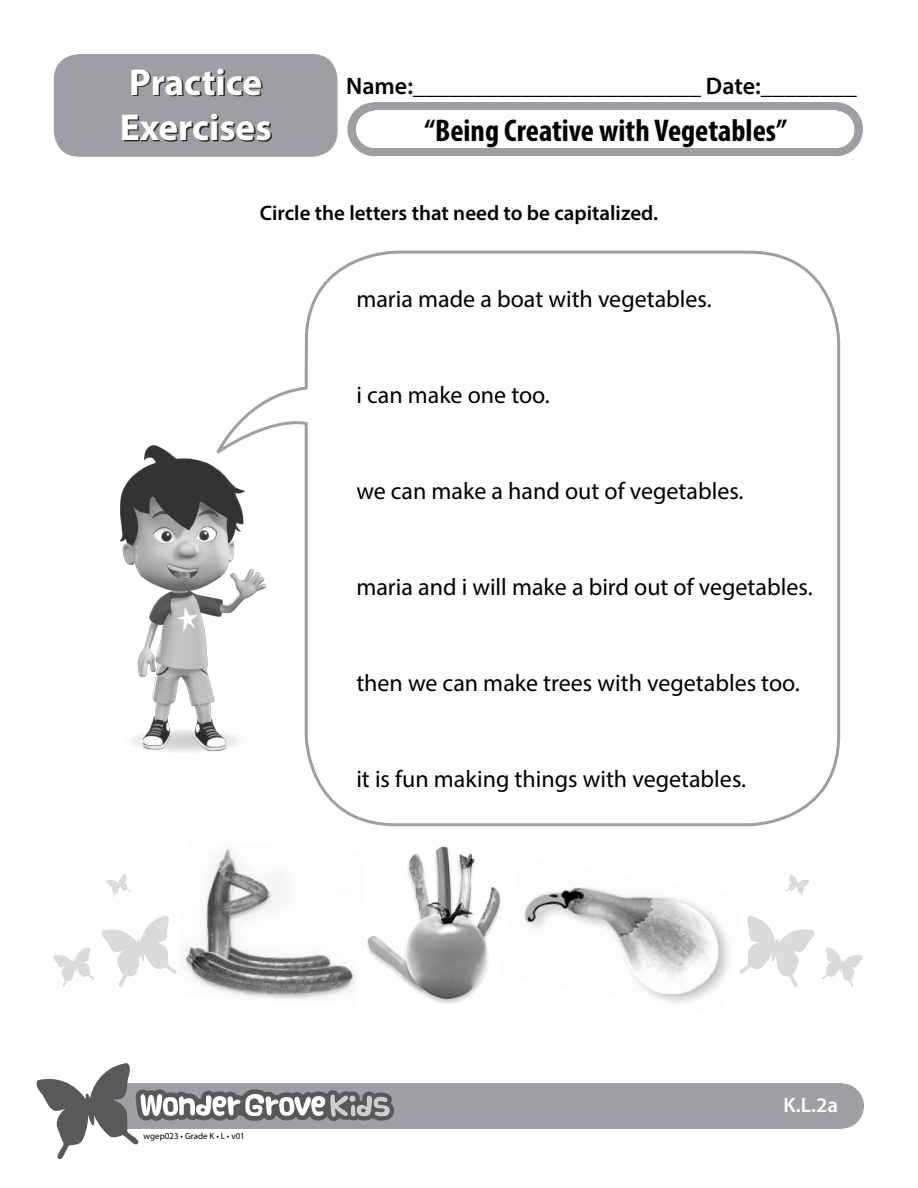
<style>
.page{position:relative;width:918px;height:1188px;background:#fff}
.page>*{position:absolute;margin:0;border:0;box-sizing:border-box;transform-origin:0 0}
.t1{font:700 37.5px/45px "Myriad Pro";color:#fff}
.t2{font:700 condensed 31.5px "Myriad Pro";color:#000}
.t3{font:24px "Myriad Pro";color:#000}
.t4{font:600 24px "Myriad Pro";color:#000}
.t5{font:600 21px "Myriad Pro";color:#000}
.t6{font:600 21px "Myriad Pro";color:#fff}
.t7{font:9px "Myriad Pro";color:#000}
</style>
<div class="page">
<img style="left:367px;top:846px;width:132px;height:158px">
<img style="left:185px;top:848px;width:170px;height:151px">
<img style="left:499px;top:887px;width:230px;height:116px">
<img style="left:53px;top:874px;width:124px;height:113px">
<img style="left:739px;top:874px;width:124px;height:113px">
<div style="left:54px;top:54px;width:284px;height:103px;background:#9d9fa2;border-radius:26px"></div>
<div style="left:819px;top:1083px;width:45px;height:46px;background:#9d9fa2;border-radius:50%"></div>
<div style="left:102px;top:1083px;width:739px;height:46px;background:#9d9fa2"></div>
<svg style="left:36px;top:1063px;width:358px;height:97px"></svg>
<div style="left:124px;top:70px;width:148px;height:72px;background:#000;opacity:.75"></div>
<div style="left:809px;top:102px;width:54px;height:54px;background:#9d9fa2;border-radius:50%"></div>
<div style="left:347px;top:102px;width:54px;height:54px;background:#9d9fa2;border-radius:50%"></div>
<div style="left:374px;top:102px;width:462px;height:54px;background:#9d9fa2"></div>
<div style="left:818px;top:111px;width:36px;height:37px;background:#fff;border-radius:50%"></div>
<div style="left:374px;top:111px;width:463px;height:37px;background:#fff"></div>
<div style="left:356px;top:111px;width:37px;height:37px;background:#fff;border-radius:50%"></div>
<img style="left:120px;top:445px;width:95px;height:307px">
<svg style="left:215px;top:250px;width:626px;height:577px"></svg>
<h1 class="t1" style="left:120px;top:58px;width:153px">Practice<br>Exercises</h1>
<p class="t4" style="left:346px;top:71px;width:512px">Name:________________________ Date:________</p>
<h2 class="t2" style="left:425px;top:110px;width:364px">“Being Creative with Vegetables”</h2>
<p class="t5" style="left:260px;top:200px;width:400px">Circle the letters that need to be capitalized.</p>
<p class="t3" style="left:356px;top:285px;width:357px">maria made a boat with vegetables.</p>
<p class="t3" style="left:356px;top:381px;width:195px">i can make one too.</p>
<p class="t3" style="left:356px;top:477px;width:389px">we can make a hand out of vegetables.</p>
<p class="t3" style="left:356px;top:573px;width:458px">maria and i will make a bird out of vegetables.</p>
<p class="t3" style="left:356px;top:669px;width:445px">then we can make trees with vegetables too.</p>
<p class="t3" style="left:356px;top:765px;width:391px">it is fun making things with vegetables.</p>
<p class="t7" style="left:144px;top:1130px;width:103px">wgep023 • Grade K • L • v01</p>
<p class="t6" style="left:783px;top:1092px;width:56px">K.L.2a</p>
</div>
